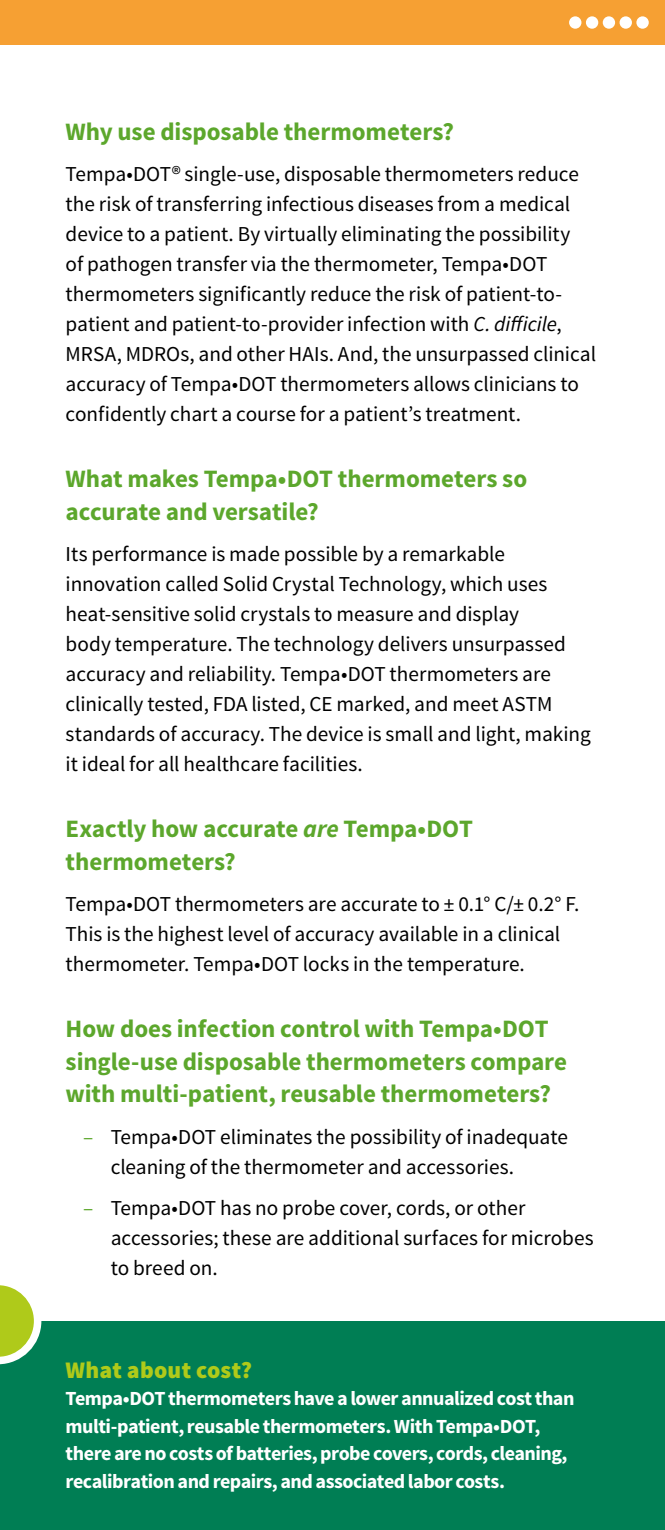
<style>
.page{position:relative;width:665px;height:1530px;background:#fff}
.page>*{position:absolute;margin:0;border:0;box-sizing:border-box;transform-origin:0 0}
.t1{font:700 25px/32.5px "Source Sans Pro";letter-spacing:-.005em;color:#5ca72c}
.t2{font:900 23.75px "Source Sans Pro";letter-spacing:.01em;color:#afca1a}
.t3{font:21.25px/30px "Source Sans Pro";color:#000}
.t4{font:700 20px/27.5px "Source Sans Pro";letter-spacing:-.025em;color:#fff}
.s1{font-style:italic}
.s2{color:#5ca72c}
</style>
<div class="page">
<div style="left:0;top:0;width:664px;height:45px;background:#f6a033"></div>
<div style="left:636px;top:16px;width:12px;height:13px;background:#fff;border-radius:50%"></div>
<svg style="left:568px;top:16px;width:13px;height:13px"></svg>
<div style="left:585px;top:16px;width:13px;height:13px;background:#fff;border-radius:50%"></div>
<div style="left:602px;top:16px;width:12px;height:13px;background:#fff;border-radius:50%"></div>
<div style="left:619px;top:16px;width:12px;height:13px;background:#fff;border-radius:50%"></div>
<div style="left:0;top:1321px;width:664px;height:209px;background:#007e54"></div>
<svg style="left:0;top:1285px;width:41px;height:79px"></svg>
<p class="t1" style="left:66px;top:116px;width:389px">Why use disposable thermometers?</p>
<p class="t3" style="left:66px;top:160px;width:531px">Tempa•DOT® single-use, disposable thermometers reduce the risk of transferring infectious diseases from a medical device to a patient. By virtually eliminating the possibility<br>of pathogen transfer via the thermometer, Tempa•DOT thermometers significantly reduce the risk of patient-to&shy;patient and patient-to-provider infection with <span class="s1">C. difficile</span>, MRSA, MDROs, and other HAIs. And, the unsurpassed clinical accuracy of Tempa•DOT thermometers allows clinicians to confidently chart a course for a patient’s treatment.</p>
<p class="t1" style="left:66px;top:464px;width:463px">What makes Tempa•DOT thermometers so accurate and versatile?</p>
<p class="t3" style="left:66px;top:540px;width:526px">Its performance is made possible by a remarkable innovation called Solid Crystal Technology, which uses heat-sensitive solid crystals to measure and display<br>body temperature. The technology delivers unsurpassed accuracy and reliability. Tempa•DOT thermometers are clinically tested, FDA listed, CE marked, and meet ASTM standards of accuracy. The device is small and light, making it ideal for all healthcare facilities.</p>
<p class="t1" style="left:66px;top:814px;width:408px">Exactly how accurate <span class="s1">are</span> Tempa•DOT thermometers?</p>
<p class="t3" style="left:66px;top:890px;width:515px">Tempa•DOT thermometers are accurate to ± 0.1° C/± 0.2° F.<br>This is the highest level of accuracy available in a clinical thermometer. Tempa•DOT locks in the temperature.</p>
<p class="t1" style="left:66px;top:1014px;width:502px">How does infection control with Tempa•DOT single-use disposable thermometers compare with multi-patient, reusable thermometers?</p>
<p class="t3" style="left:111px;top:1122px;width:458px;text-indent:-27px"><span class="s2">–</span> Tempa•DOT eliminates the possibility of inadequate cleaning of the thermometer and accessories.</p>
<p class="t3" style="left:111px;top:1193px;width:484px;text-indent:-27px"><span class="s2">–</span> Tempa•DOT has no probe cover, cords, or other accessories; these are additional surfaces for microbes to breed on.</p>
<p class="t2" style="left:66px;top:1354px;width:188px">What about cost?</p>
<p class="t4" style="left:66px;top:1385px;width:510px">Tempa•DOT thermometers have a lower annualized cost than multi-patient, reusable thermometers. With Tempa•DOT, there are no costs of batteries, probe covers, cords, cleaning, recalibration and repairs, and associated labor costs.</p>
</div>
